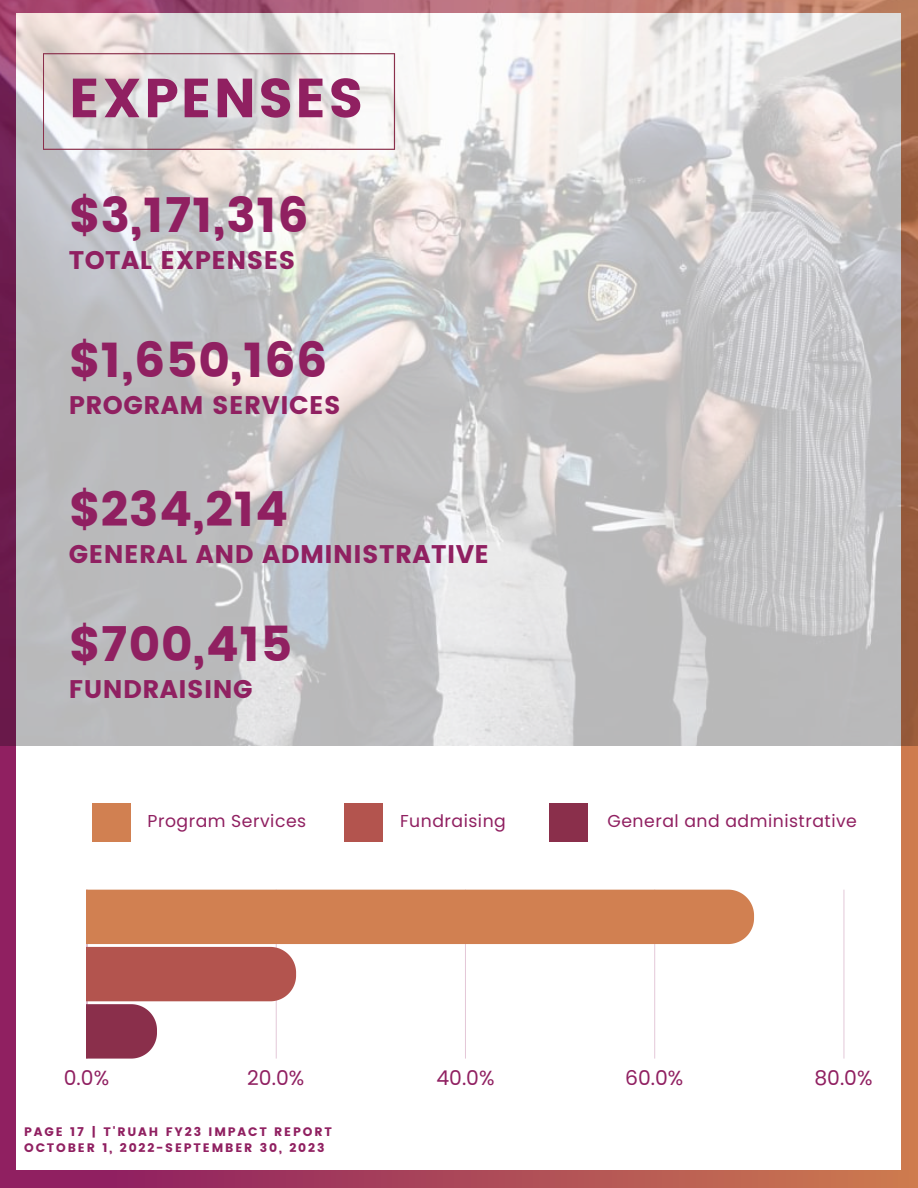
<style>
.page{position:relative;width:918px;height:1188px;background:#fff}
.page>*{position:absolute;margin:0;border:0;box-sizing:border-box;transform-origin:0 0}
.t1{font:54.9px "Poppins";letter-spacing:.03em;color:#902061}
.t2{font:48.45px "Poppins";letter-spacing:.02em;color:#902061}
.t3{font:25.5px "Poppins";letter-spacing:.02em;color:#902061}
.t4{font:20.4px "Poppins";color:#902061}
.t5{font:17.25px "Poppins";letter-spacing:.03em;color:#902061}
.t6{font:12.3px "Poppins";letter-spacing:.15em;color:#902061}
</style>
<div class="page">
<div style="left:111px;top:0;width:807px;height:1188px;background:linear-gradient(to right,#902061,#ce7c4e)"></div>
<div style="left:17px;top:13px;width:884px;height:1157px;background:#fff"></div>
<img style="left:0;top:0;width:918px;height:746px">
<svg style="left:43px;top:53px;width:352px;height:97px"></svg>
<hr style="left:843px;top:890px;width:1px;height:169px;background:#efe0e9">
<svg style="left:87px;top:890px;width:667px;height:169px"></svg>
<div style="left:92px;top:803px;width:38px;height:39px;background:#d18051"></div>
<div style="left:344px;top:803px;width:39px;height:39px;background:#b3544e"></div>
<div style="left:550px;top:803px;width:38px;height:39px;background:#8a2f4b"></div>
<p class="t1" style="left:69px;top:66px;width:296px">EXPENSES</p>
<h1 class="t2" style="left:69px;top:187px;width:241px">$3,171,316</h1>
<h1 class="t3" style="left:69px;top:245px;width:228px">TOTAL EXPENSES</h1>
<p class="t2" style="left:69px;top:332px;width:260px">$1,650,166</p>
<p class="t3" style="left:69px;top:391px;width:273px">PROGRAM SERVICES</p>
<h3 class="t2" style="left:69px;top:481px;width:221px">$234,214</h3>
<h3 class="t3" style="left:69px;top:539px;width:422px">GENERAL AND ADMINISTRATIVE</h3>
<h2 class="t2" style="left:69px;top:616px;width:225px">$700,415</h2>
<h2 class="t3" style="left:69px;top:674px;width:185px">FUNDRAISING</h2>
<h2 class="t5" style="left:148px;top:809px;width:160px">Program Services</h2>
<h2 class="t5" style="left:400px;top:809px;width:107px">Fundraising</h2>
<h2 class="t5" style="left:607px;top:809px;width:251px">General and administrative</h2>
<p class="t4" style="left:64px;top:1064px;width:47px">0.0%</p>
<p class="t4" style="left:247px;top:1064px;width:59px">20.0%</p>
<p class="t4" style="left:436px;top:1064px;width:60px">40.0%</p>
<p class="t4" style="left:625px;top:1064px;width:60px">60.0%</p>
<p class="t4" style="left:814px;top:1064px;width:60px">80.0%</p>
<h3 class="t6" style="left:24px;top:1124px;width:309px">PAGE 17 | T'RUAH FY23 IMPACT REPORT</h3>
<h3 class="t6" style="left:24px;top:1141px;width:302px">OCTOBER 1, 2022-SEPTEMBER 30, 2023</h3>
</div>
